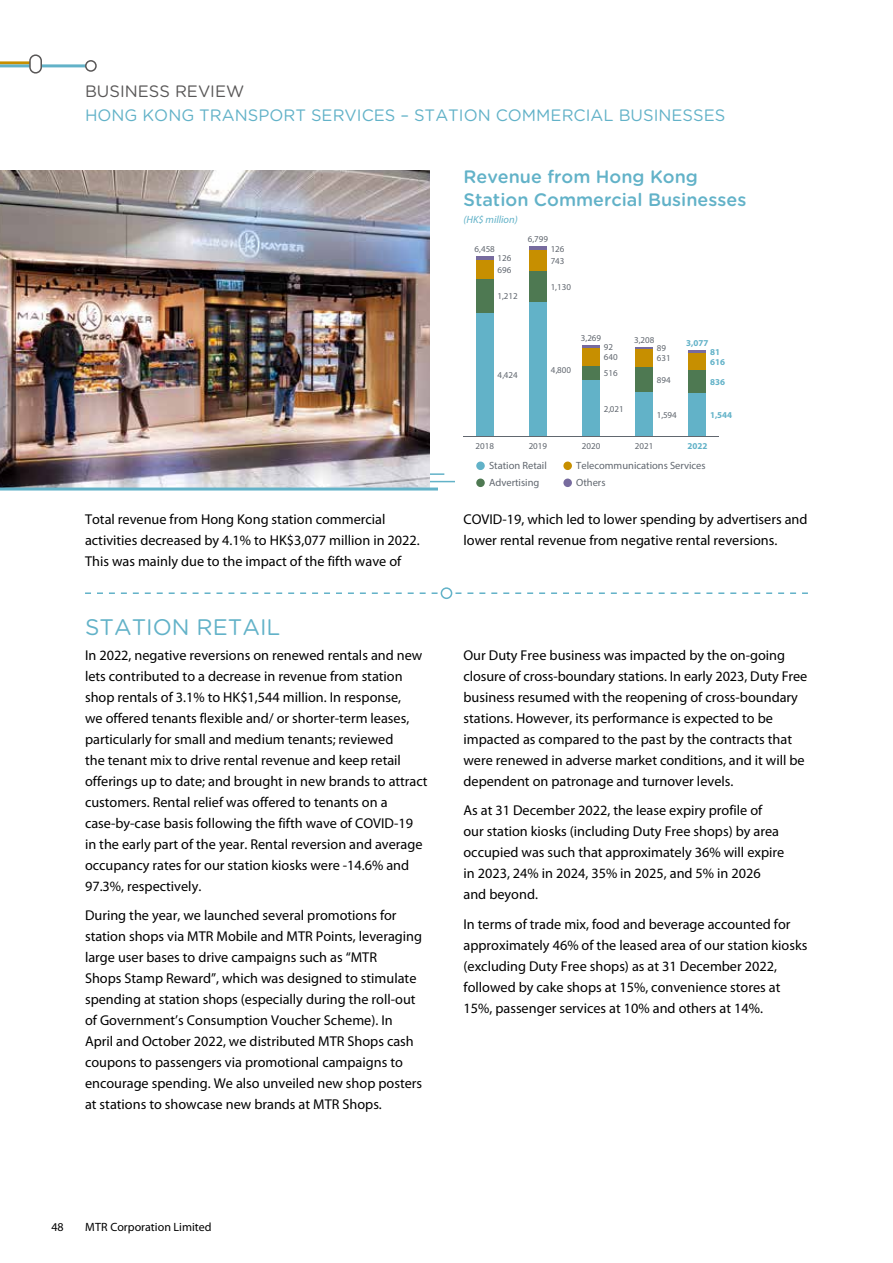
<style>
.page{position:relative;width:893px;height:1263px;background:#fff}
.page>*{position:absolute;margin:0;border:0;box-sizing:border-box;transform-origin:0 0}
.t1{font:22.5px "Gotham Rounded";color:#62b2c8}
.t2{font:500 18px/22.5px "Gotham Rounded";color:#62b2c8}
.t3{font:16.5px "Gotham Rounded";color:#62b2c8}
.t4{font:16.5px "Gotham Rounded";color:#595757}
.t5{font:14.25px/21px "Myriad Pro";color:#000}
.t6{font:12px "Myriad Pro";color:#000}
.t7{font:10.5px/17px "Myriad Pro";color:#61676f}
.t8{font:italic 10.5px "Myriad Pro";color:#62b2c8}
.t9{font:9px/11.6px "Myriad Pro";color:#61676f}
.t10{font:700 9px/9.8px "Myriad Pro";color:#62b2c8}
</style>
<div class="page">
<hr style="left:0;top:61px;width:36px;height:3px;background:#c78f00">
<hr style="left:0;top:64px;width:91px;height:3px;background:#62b2c8">
<div style="left:30px;top:55px;width:11px;height:18px;background:#fff;border-radius:6px"></div>
<div style="left:29px;top:54px;width:13px;height:20px;border:2px solid #595757;border-radius:6px"></div>
<div style="left:86px;top:61px;width:10px;height:10px;background:#fff;border-radius:50%"></div>
<div style="left:85px;top:60px;width:12px;height:12px;border:2px solid #595757;border-radius:50%"></div>
<hr style="left:244px;top:481px;width:211px;height:1px;background:#62b2c8">
<hr style="left:234px;top:473px;width:210px;height:2px;background:#62b2c8">
<img style="left:0;top:170px;width:429px;height:317px">
<hr style="left:0;top:487px;width:438px;height:3px;background:#62b2c8">
<svg style="left:85px;top:592px;width:723px;height:2px"></svg>
<div style="left:441px;top:588px;width:11px;height:10px;background:#fff;border-radius:50%"></div>
<div style="left:441px;top:587px;width:11px;height:12px;border:2px solid #62b2c8;border-radius:50%"></div>
<hr style="left:476px;top:256px;width:17px;height:4px;background:#776b9e">
<hr style="left:529px;top:247px;width:17px;height:3px;background:#776b9e">
<hr style="left:583px;top:345px;width:17px;height:3px;background:#776b9e">
<hr style="left:636px;top:347px;width:17px;height:3px;background:#776b9e">
<svg style="left:689px;top:351px;width:17px;height:2px"></svg>
<div style="left:476px;top:260px;width:17px;height:19px;background:#c78f00"></div>
<div style="left:529px;top:250px;width:17px;height:21px;background:#c78f00"></div>
<div style="left:583px;top:348px;width:17px;height:18px;background:#c78f00"></div>
<div style="left:636px;top:350px;width:17px;height:17px;background:#c78f00"></div>
<div style="left:689px;top:353px;width:17px;height:17px;background:#c78f00"></div>
<div style="left:476px;top:279px;width:17px;height:34px;background:#4e7952"></div>
<div style="left:529px;top:271px;width:17px;height:32px;background:#4e7952"></div>
<div style="left:583px;top:366px;width:17px;height:14px;background:#4e7952"></div>
<div style="left:636px;top:367px;width:17px;height:25px;background:#4e7952"></div>
<div style="left:689px;top:370px;width:17px;height:24px;background:#4e7952"></div>
<div style="left:476px;top:313px;width:17px;height:124px;background:#62b2c8"></div>
<div style="left:529px;top:303px;width:17px;height:134px;background:#62b2c8"></div>
<div style="left:583px;top:380px;width:17px;height:57px;background:#62b2c8"></div>
<div style="left:636px;top:392px;width:17px;height:45px;background:#62b2c8"></div>
<div style="left:689px;top:394px;width:17px;height:43px;background:#62b2c8"></div>
<hr style="left:463px;top:436px;width:256px;height:1px;background:#61676f">
<div style="left:476px;top:461px;width:9px;height:9px;background:#62b2c8;border-radius:50%"></div>
<div style="left:476px;top:478px;width:9px;height:9px;background:#4e7952;border-radius:50%"></div>
<div style="left:563px;top:461px;width:9px;height:9px;background:#c78f00;border-radius:50%"></div>
<div style="left:563px;top:478px;width:9px;height:9px;background:#776b9e;border-radius:50%"></div>
<p class="t4" style="left:85px;top:80px;width:161px">BUSINESS REVIEW</p>
<p class="t3" style="left:85px;top:104px;width:642px">HONG KONG TRANSPORT SERVICES – STATION COMMERCIAL BUSINESSES</p>
<p class="t2" style="left:463px;top:165px;width:284px">Revenue from Hong Kong<br>Station Commercial Businesses</p>
<p class="t8" style="left:463px;top:213px;width:56px">(HK$ million)</p>
<p class="t9" style="left:475px;top:243px;width:22px">6,458</p>
<p class="t9" style="left:497px;top:252px;width:15px">126<br>696</p>
<p class="t9" style="left:497px;top:290px;width:22px">1,212</p>
<p class="t9" style="left:528px;top:234px;width:22px">6,799</p>
<p class="t9" style="left:551px;top:242px;width:15px;line-height:12.1px">126<br>743</p>
<p class="t9" style="left:551px;top:281px;width:22px">1,130</p>
<p class="t9" style="left:497px;top:369px;width:22px">4,424</p>
<p class="t9" style="left:551px;top:364px;width:22px">4,800</p>
<p class="t9" style="left:581px;top:332px;width:22px">3,269</p>
<p class="t9" style="left:604px;top:341px;width:15px;line-height:10.2px">92<br>640</p>
<p class="t9" style="left:604px;top:367px;width:15px">516</p>
<p class="t9" style="left:604px;top:403px;width:21px">2,021</p>
<p class="t9" style="left:634px;top:334px;width:22px">3,208</p>
<p class="t9" style="left:657px;top:343px;width:15px;line-height:10.1px">89<br>631</p>
<p class="t10" style="left:686px;top:338px;width:24px">3,077</p>
<p class="t10" style="left:710px;top:347px;width:16px">81<br>616</p>
<p class="t9" style="left:657px;top:374px;width:15px">894</p>
<p class="t9" style="left:657px;top:409px;width:21px">1,594</p>
<p class="t10" style="left:710px;top:377px;width:16px">836</p>
<p class="t10" style="left:710px;top:410px;width:23px">1,544</p>
<p class="t9" style="left:475px;top:440px;width:20px">2018</p>
<p class="t9" style="left:529px;top:440px;width:20px">2019</p>
<p class="t9" style="left:582px;top:440px;width:20px">2020</p>
<p class="t9" style="left:635px;top:440px;width:20px">2021</p>
<p class="t10" style="left:687px;top:441px;width:21px">2022</p>
<p class="t7" style="left:489px;top:457px;width:59px">Station Retail<br>Advertising</p>
<p class="t7" style="left:576px;top:457px;width:131px">Telecommunications Services<br>Others</p>
<p class="t5" style="left:85px;top:509px;width:336px">Total revenue from Hong Kong station commercial activities decreased by 4.1% to HK$3,077 million in 2022.<br>This was mainly due to the impact of the fifth wave of</p>
<p class="t5" style="left:463px;top:509px;width:345px">COVID-19, which led to lower spending by advertisers and lower rental revenue from negative rental reversions.</p>
<h1 class="t1" style="left:85px;top:611px;width:197px">STATION RETAIL</h1>
<p class="t5" style="left:85px;top:645px;width:344px">In 2022, negative reversions on renewed rentals and new lets contributed to a decrease in revenue from station shop rentals of 3.1% to HK$1,544 million. In response,<br>we offered tenants flexible and/ or shorter-term leases, particularly for small and medium tenants; reviewed<br>the tenant mix to drive rental revenue and keep retail offerings up to date; and brought in new brands to attract customers. Rental relief was offered to tenants on a case-by-case basis following the fifth wave of COVID-19 in the early part of the year. Rental reversion and average occupancy rates for our station kiosks were -14.6% and 97.3%, respectively.</p>
<p class="t5" style="left:85px;top:905px;width:339px">During the year, we launched several promotions for station shops via MTR Mobile and MTR Points, leveraging large user bases to drive campaigns such as “MTR<br>Shops Stamp Reward”, which was designed to stimulate spending at station shops (especially during the roll-out of Government’s Consumption Voucher Scheme). In April and October 2022, we distributed MTR Shops cash coupons to passengers via promotional campaigns to encourage spending. We also unveiled new shop posters at stations to showcase new brands at MTR Shops.</p>
<p class="t5" style="left:463px;top:645px;width:345px">Our Duty Free business was impacted by the on-going closure of cross-boundary stations. In early 2023, Duty Free business resumed with the reopening of cross-boundary stations. However, its performance is expected to be impacted as compared to the past by the contracts that were renewed in adverse market conditions, and it will be dependent on patronage and turnover levels.</p>
<p class="t5" style="left:463px;top:800px;width:322px">As at 31 December 2022, the lease expiry profile of our station kiosks (including Duty Free shops) by area occupied was such that approximately 36% will expire in 2023, 24% in 2024, 35% in 2025, and 5% in 2026 and beyond.</p>
<p class="t5" style="left:463px;top:914px;width:345px">In terms of trade mix, food and beverage accounted for approximately 46% of the leased area of our station kiosks (excluding Duty Free shops) as at 31 December 2022, followed by cake shops at 15%, convenience stores at 15%, passenger services at 10% and others at 14%.</p>
<p class="t6" style="left:51px;top:1220px;width:14px">48</p>
<p class="t6" style="left:85px;top:1220px;width:128px">MTR Corporation Limited</p>
</div>
